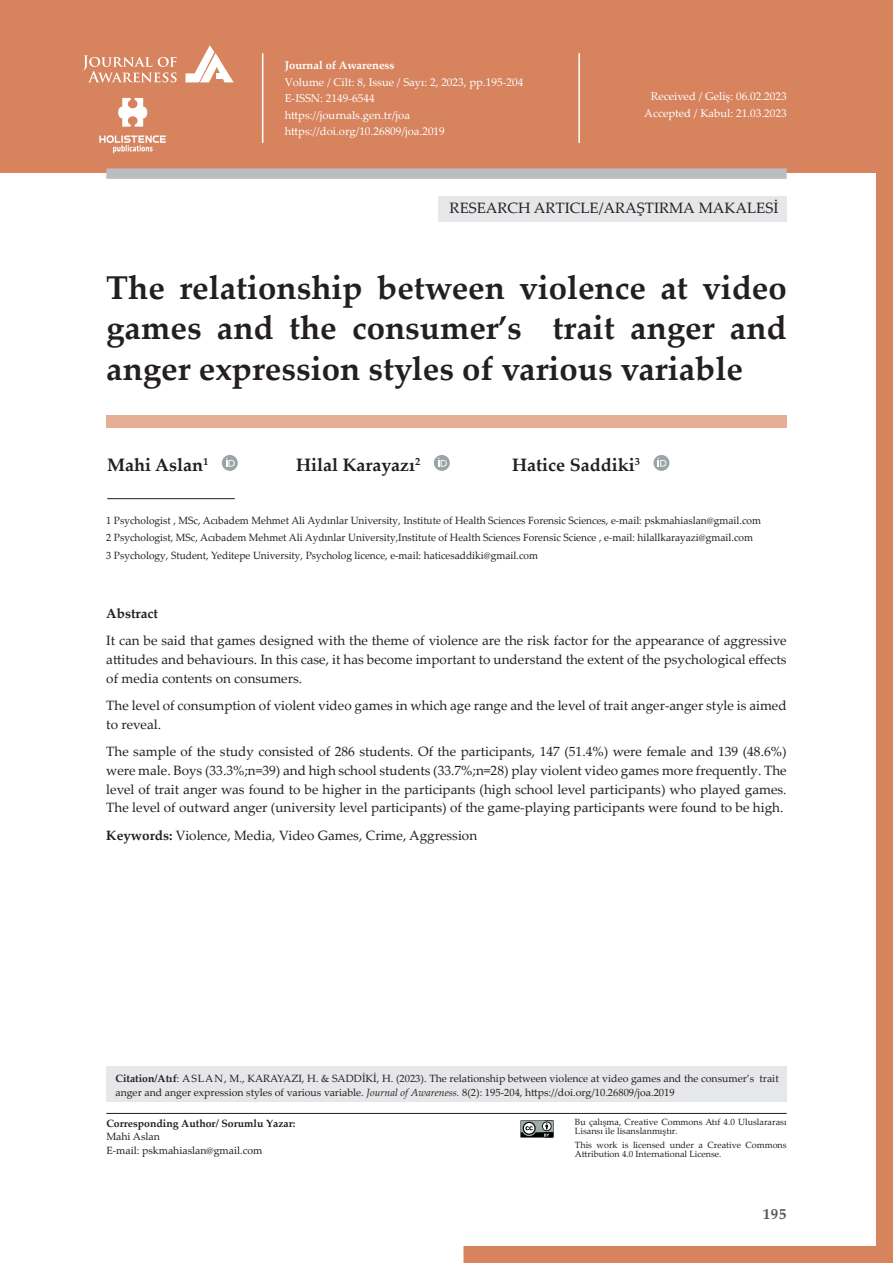
<style>
.page{position:relative;width:893px;height:1263px;background:#fff}
.page>*{position:absolute;margin:0;border:0;box-sizing:border-box;transform-origin:0 0}
.t1{font:700 33px/40.5px "Palatino Linotype";color:#231f20;text-align:justify}
.t2{font:700 18px "Palatino Linotype";color:#231f20}
.t3{font:15px "Palatino Linotype";color:#231f20}
.t4{font:700 15px "Palatino Linotype";color:#57585a}
.t5{font:13.5px/18.8px "Palatino Linotype";color:#231f20;text-align:justify}
.t6{font:700 13.5px "Palatino Linotype";color:#231f20}
.t7{font:11.25px/16.5px "Palatino Linotype";color:#fff}
.t8{font:700 11.25px "Palatino Linotype";color:#fff}
.t9{font:10.5px/13.5px "Palatino Linotype";color:#231f20}
.t10{font:700 10.5px "Palatino Linotype";color:#231f20}
.t11{font:9px/9px "Palatino Linotype";color:#231f20}
.s1{font-weight:700}
.s2{font-style:italic}
</style>
<div class="page">
<svg style="left:463px;top:173px;width:430px;height:1090px"></svg>
<div style="left:0;top:0;width:893px;height:173px;background:#d6835e"></div>
<hr style="left:262px;top:53px;width:1px;height:90px;background:#fff">
<hr style="left:578px;top:53px;width:2px;height:90px;background:#fff">
<div style="left:106px;top:168px;width:681px;height:11px;background:#bcbdc0"></div>
<hr style="left:106px;top:1113px;width:681px;height:1px;background:#231f20">
<div style="left:438px;top:196px;width:349px;height:25px;background:#e6e7e9"></div>
<div style="left:106px;top:1066px;width:681px;height:35px;background:#e6e7e9"></div>
<div style="left:106px;top:416px;width:681px;height:12px;background:#e5ae95"></div>
<div style="left:222px;top:455px;width:16px;height:16px;background:#99a4a6;border-radius:50%"></div>
<svg style="left:226px;top:458px;width:9px;height:9px"></svg>
<div style="left:434px;top:455px;width:16px;height:16px;background:#99a4a6;border-radius:50%"></div>
<svg style="left:438px;top:458px;width:9px;height:9px"></svg>
<svg style="left:653px;top:455px;width:16px;height:16px"></svg>
<svg style="left:658px;top:458px;width:8px;height:9px"></svg>
<hr style="left:107px;top:498px;width:128px;height:1px;background:#231f20">
<svg style="left:83px;top:55px;width:94px;height:27px"></svg>
<svg style="left:185px;top:45px;width:49px;height:37px"></svg>
<div style="left:216px;top:73px;width:7px;height:6px;background:#fff"></div>
<svg style="left:520px;top:1120px;width:34px;height:17px"></svg>
<img style="left:99px;top:97px;width:67px;height:57px">
<p class="t8" style="left:285px;top:57px;width:111px">Journal of Awareness</p>
<p class="t7" style="left:285px;top:73px;width:240px">Volume / Cilt: 8, Issue / Sayı: 2, 2023, pp.195-204<br>E-ISSN: 2149-6544<br>https://journals.gen.tr/joa https://doi.org/10.26809/joa.2019</p>
<p class="t7" style="left:644px;top:88px;width:144px;text-align:center">Received / Geliş: 06.02.2023<br>Accepted / Kabul: 21.03.2023</p>
<p class="t3" style="left:450px;top:197px;width:330px">RESEARCH ARTICLE/ARAŞTIRMA MAKALESİ</p>
<h1 class="t1" style="left:106px;top:266px;width:682px">The relationship between violence at video games and the consumer’s trait anger and anger expression styles of various variable</h1>
<h2 class="t2" style="left:107px;top:452px;width:103px">Mahi Aslan<sup>1</sup></h2>
<h2 class="t2" style="left:296px;top:452px;width:126px">Hilal Karayazı<sup>2</sup></h2>
<h2 class="t2" style="left:512px;top:452px;width:129px">Hatice Saddiki<sup>3</sup></h2>
<p class="t9" style="left:106px;top:511px;width:656px;line-height:17.7px">1 Psychologist , MSc, Acıbadem Mehmet Ali Aydınlar University, Institute of Health Sciences Forensic Sciences, e-mail: pskmahiaslan@gmail.com<br>2 Psychologist, MSc, Acıbadem Mehmet Ali Aydınlar University,Institute of Health Sciences Forensic Science , e-mail: hilallkarayazi@gmail.com<br>3 Psychology, Student, Yeditepe University, Psycholog licence, e-mail: haticesaddiki@gmail.com</p>
<p class="t6" style="left:106px;top:604px;width:53px">Abstract</p>
<p class="t5" style="left:106px;top:631px;width:682px">It can be said that games designed with the theme of violence are the risk factor for the appearance of aggressive attitudes and behaviours. In this case, it has become important to understand the extent of the psychological effects of media contents on consumers.</p>
<p class="t5" style="left:106px;top:695px;width:682px">The level of consumption of violent video games in which age range and the level of trait anger-anger style is aimed to reveal.</p>
<p class="t5" style="left:106px;top:741px;width:682px">The sample of the study consisted of 286 students. Of the participants, 147 (51.4%) were female and 139 (48.6%) were male. Boys (33.3%;n=39) and high school students (33.7%;n=28) play violent video games more frequently. The level of trait anger was found to be higher in the participants (high school level participants) who played games.<br>The level of outward anger (university level participants) of the game-playing participants were found to be high.</p>
<p class="t5" style="left:106px;top:825px;width:372px"><span class="s1">Keywords:</span> Violence, Media, Video Games, Crime, Aggression</p>
<p class="t9" style="left:115px;top:1072px;width:665px"><span class="s1">Citation/Atıf</span>: ASLAN, M., KARAYAZI, H. &amp; SADDİKİ, H. (2023). The relationship between violence at video games and the consumer’s trait anger and anger expression styles of various variable. <span class="s2">Journal of Awareness.</span> 8(2): 195-204, https://doi.org/10.26809/joa.2019</p>
<p class="t10" style="left:106px;top:1116px;width:191px">Corresponding Author/ Sorumlu Yazar:</p>
<p class="t9" style="left:106px;top:1129px;width:158px">Mahi Aslan<br>E-mail: pskmahiaslan@gmail.com</p>
<p class="t11" style="left:575px;top:1117px;width:213px">Bu çalışma, Creative Commons Atıf 4.0 Uluslararası<br>Lisansı ile lisanslanmıştır.</p>
<p class="t11" style="left:575px;top:1140px;width:213px">This work is licensed under a Creative Commons<br>Attribution 4.0 International License.</p>
<p class="t4" style="left:763px;top:1203px;width:25px">195</p>
</div>
